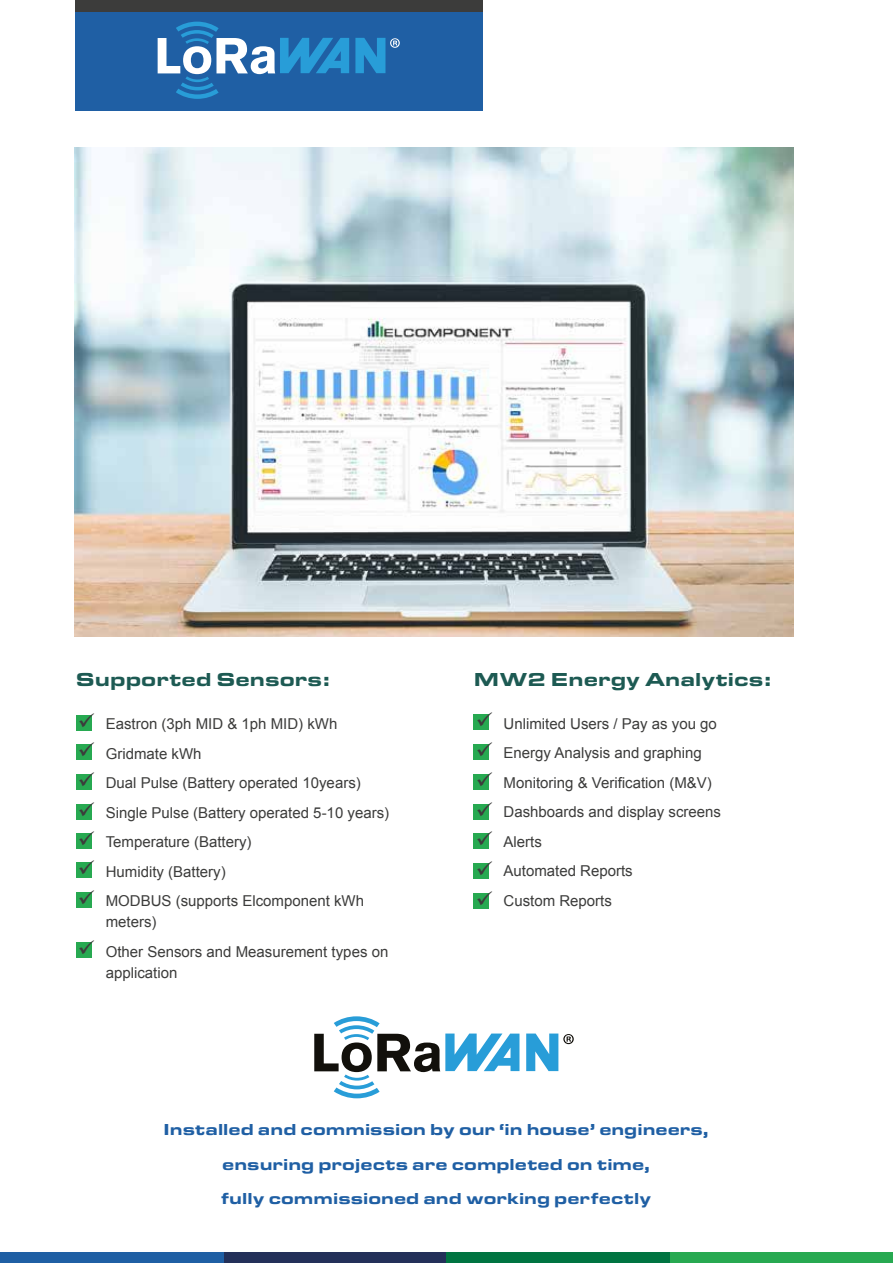
<style>
.page{position:relative;width:893px;height:1263px;background:#fff}
.page>*{position:absolute;margin:0;border:0;box-sizing:border-box;transform-origin:0 0}
.t1{font:21.9px/29.5px "Wingdings";color:#3c3c3b;text-align:justify}
.t2{font:900 19.5px "Eurostile Ext";color:#1d5a53}
.t3{font:900 16.5px/34.8px "Eurostile Ext";color:#1f5fa4;text-align:center}
.t4{font:15px/29.5px "Arial";color:#3c3c3b}
</style>
<div class="page">
<img style="left:75px;top:147px;width:718px;height:489px">
<div style="left:223px;top:1252px;width:223px;height:11px;background:#233059"></div>
<div style="left:670px;top:1252px;width:223px;height:11px;background:#27a951"></div>
<div style="left:0;top:1252px;width:223px;height:11px;background:#1f5fa4"></div>
<div style="left:446px;top:1252px;width:224px;height:11px;background:#007441"></div>
<div style="left:75px;top:11px;width:407px;height:100px;background:#1f5fa4"></div>
<svg style="left:158px;top:22px;width:191px;height:77px"></svg>
<svg style="left:355px;top:38px;width:45px;height:35px"></svg>
<div style="left:75px;top:0;width:407px;height:12px;background:#3c3c3b"></div>
<div style="left:76px;top:715px;width:15px;height:15px;background:#27a951"></div>
<div style="left:76px;top:744px;width:15px;height:16px;background:#27a951"></div>
<div style="left:76px;top:774px;width:15px;height:16px;background:#27a951"></div>
<div style="left:76px;top:804px;width:15px;height:15px;background:#27a951"></div>
<div style="left:76px;top:833px;width:15px;height:16px;background:#27a951"></div>
<div style="left:76px;top:862px;width:15px;height:16px;background:#27a951"></div>
<div style="left:76px;top:892px;width:15px;height:15px;background:#27a951"></div>
<div style="left:76px;top:942px;width:15px;height:16px;background:#27a951"></div>
<div style="left:474px;top:714px;width:15px;height:16px;background:#27a951"></div>
<div style="left:474px;top:745px;width:15px;height:15px;background:#27a951"></div>
<div style="left:474px;top:774px;width:15px;height:15px;background:#27a951"></div>
<div style="left:474px;top:804px;width:15px;height:15px;background:#27a951"></div>
<div style="left:474px;top:833px;width:15px;height:16px;background:#27a951"></div>
<div style="left:474px;top:863px;width:15px;height:16px;background:#27a951"></div>
<div style="left:474px;top:893px;width:15px;height:16px;background:#27a951"></div>
<svg style="left:314px;top:1016px;width:205px;height:82px"></svg>
<svg style="left:526px;top:1033px;width:48px;height:38px"></svg>
<svg style="left:91px;top:942px;width:1px;height:12px"></svg>
<h2 class="t2" style="left:76px;top:665px;width:255px">Supported Sensors:</h2>
<p class="t4" style="left:106px;top:709px;width:285px">Eastron (3ph MID &amp; 1ph MID) kWh<br>Gridmate kWh<br>Dual Pulse (Battery operated 10years)<br>Single Pulse (Battery operated 5-10 years)<br>Temperature (Battery)<br>Humidity (Battery)<br>MODBUS (supports Elcomponent kWh</p>
<p class="t4" style="left:106px;top:907px;width:284px">meters)<br>Other Sensors and Measurement types on</p>
<p class="t4" style="left:106px;top:958px;width:73px">application</p>
<h1 class="t1" style="left:78px;top:707px;width:19px">✓ ✓ ✓ ✓ ✓ ✓ ✓</h1>
<h2 class="t2" style="left:474px;top:664px;width:299px">MW2 Energy Analytics:</h2>
<p class="t4" style="left:503px;top:709px;width:219px">Unlimited Users / Pay as you go<br>Energy Analysis and graphing<br>Monitoring &amp; Verification (M&amp;V)<br>Dashboards and display screens<br>Alerts<br>Automated Reports<br>Custom Reports</p>
<h1 class="t1" style="left:476px;top:707px;width:19px">✓ ✓ ✓ ✓ ✓ ✓ ✓</h1>
<p class="t3" style="left:164px;top:1110px;width:546px">Installed and commission by our ‘in house’ engineers, ensuring projects are completed on time,<br>fully commissioned and working perfectly</p>
</div>
